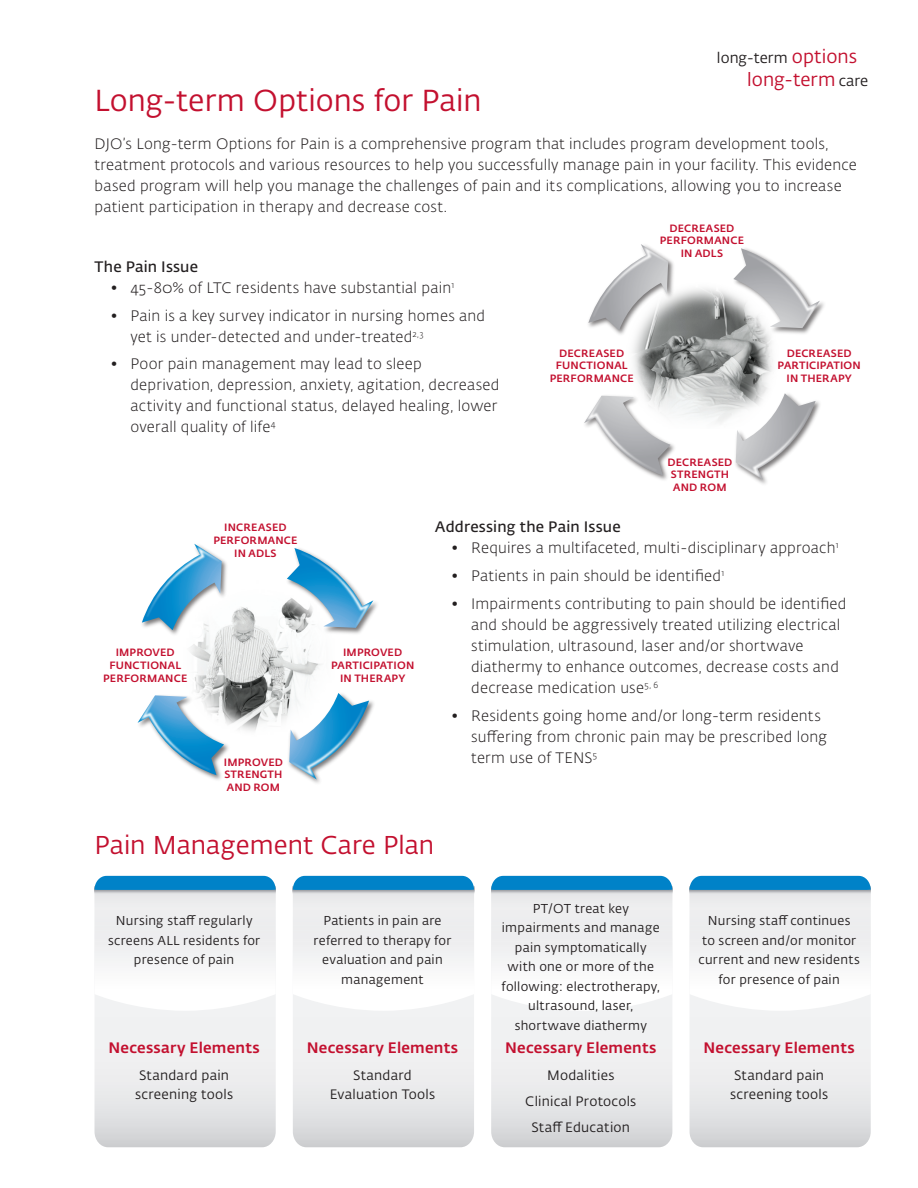
<style>
.page{position:relative;width:918px;height:1188px;background:#fff}
.page>*{position:absolute;margin:0;border:0;box-sizing:border-box;transform-origin:0 0}
.t1{font:30px "Fedra Sans Alt Pro";color:#c3102f}
.t2{font:25.5px "Fedra Sans Alt Pro";color:#c3102f}
.t3{font:18.6px "Fedra Sans Alt Pro";color:#c3102f}
.t4{font:300 15px/21px "Fedra Sans Alt Pro";letter-spacing:.015em;color:#231f20}
.t5{font:500 15px "Fedra Sans Alt Pro";letter-spacing:.02em;color:#c3102f}
.t6{font:600 15px "Fedra Sans Alt Pro";letter-spacing:.015em;color:#231f20}
.t7{font:14.85px "Fedra Sans Alt Pro";letter-spacing:.005em;color:#231f20}
.t8{font:13.5px/19.5px "Fedra Sans Alt Pro";letter-spacing:.02em;color:#231f20}
.t9{font:12.75px/19.5px "Fedra Sans Alt Pro";letter-spacing:.02em;color:#231f20;text-align:center}
.t10{font:500 10.5px/12.6px "Fedra Sans Alt Pro";letter-spacing:.015em;color:#c3102f;text-align:center}
.s1{font-size:18.6px;color:#c3102f}
.s2{font-size:14.85px;color:#231f20}
</style>
<div class="page">
<img style="left:633px;top:288px;width:140px;height:130px">
<img style="left:190px;top:607px;width:131px;height:124px">
<img style="left:584px;top:374px;width:96px;height:106px">
<img style="left:714px;top:384px;width:106px;height:100px">
<img style="left:724px;top:248px;width:100px;height:102px">
<img style="left:588px;top:244px;width:102px;height:96px">
<img style="left:137px;top:674px;width:97px;height:106px">
<img style="left:267px;top:683px;width:107px;height:100px">
<img style="left:277px;top:548px;width:100px;height:102px">
<img style="left:141px;top:543px;width:103px;height:97px">
<svg style="left:491px;top:1011px;width:181px;height:136px"></svg>
<svg style="left:491px;top:876px;width:181px;height:135px"></svg>
<svg style="left:293px;top:1011px;width:181px;height:136px"></svg>
<svg style="left:293px;top:876px;width:181px;height:135px"></svg>
<svg style="left:94px;top:1011px;width:182px;height:136px"></svg>
<svg style="left:94px;top:876px;width:182px;height:135px"></svg>
<svg style="left:690px;top:1011px;width:181px;height:136px"></svg>
<svg style="left:690px;top:876px;width:181px;height:135px"></svg>
<p class="t7" style="left:717px;top:48px;width:142px">long-term <span class="s1">options</span></p>
<p class="t3" style="left:747px;top:67px;width:123px">long-term <span class="s2">care</span></p>
<p class="t1" style="left:94px;top:79px;width:388px">Long-term Options for Pain</p>
<p class="t4" style="left:94px;top:133px;width:764px">DJO’s Long-term Options for Pain is a comprehensive program that includes program development tools, treatment protocols and various resources to help you successfully manage pain in your facility. This evidence based program will help you manage the challenges of pain and its complications, allowing you to increase patient participation in therapy and decrease cost.</p>
<p class="t6" style="left:94px;top:256px;width:105px">The Pain Issue</p>
<p class="t4" style="left:111px;top:277px;width:345px">• 45-80% of LTC residents have substantial pain<sup>1</sup></p>
<p class="t4" style="left:130px;top:305px;width:356px;text-indent:-20px">• Pain is a key survey indicator in nursing homes and yet is under-detected and under-treated<sup>2,3</sup></p>
<p class="t4" style="left:130px;top:353px;width:370px;text-indent:-20px">• Poor pain management may lead to sleep deprivation, depression, anxiety, agitation, decreased activity and functional status, delayed healing, lower overall quality of life<sup>4</sup></p>
<p class="t10" style="left:660px;top:221px;width:86px">DECREASED<br>PERFORMANCE<br>IN ADLS</p>
<p class="t10" style="left:550px;top:346px;width:86px">DECREASED<br>FUNCTIONAL<br>PERFORMANCE</p>
<p class="t10" style="left:668px;top:455px;width:66px">DECREASED<br>STRENGTH<br>AND ROM</p>
<p class="t10" style="left:778px;top:346px;width:85px">DECREASED<br>PARTICIPATION<br>IN THERAPY</p>
<p class="t10" style="left:103px;top:646px;width:86px">IMPROVED<br>FUNCTIONAL<br>PERFORMANCE</p>
<p class="t10" style="left:213px;top:521px;width:86px">INCREASED<br>PERFORMANCE<br>IN ADLS</p>
<p class="t6" style="left:435px;top:516px;width:187px">Addressing the Pain Issue</p>
<p class="t4" style="left:452px;top:537px;width:388px">• Requires a multifaceted, multi-disciplinary approach<sup>1</sup></p>
<p class="t4" style="left:452px;top:565px;width:274px">• Patients in pain should be identified<sup>1</sup></p>
<p class="t4" style="left:471px;top:593px;width:377px;text-indent:-20px">• Impairments contributing to pain should be identified and should be aggressively treated utilizing electrical stimulation, ultrasound, laser and/or shortwave diathermy to enhance outcomes, decrease costs and decrease medication use<sup>5,</sup> <sup>6</sup></p>
<p class="t4" style="left:471px;top:705px;width:357px;text-indent:-20px">• Residents going home and/or long-term residents suffering from chronic pain may be prescribed long term use of TENS<sup>5</sup></p>
<p class="t10" style="left:331px;top:646px;width:85px">IMPROVED<br>PARTICIPATION<br>IN THERAPY</p>
<p class="t10" style="left:224px;top:755px;width:61px;text-align:justify">IMPROVED STRENGTH AND ROM</p>
<p class="t2" style="left:94px;top:827px;width:341px">Pain Management Care Plan</p>
<p class="t9" style="left:108px;top:911px;width:154px">Nursing staff regularly screens ALL residents for presence of pain</p>
<p class="t5" style="left:108px;top:1037px;width:153px">Necessary Elements</p>
<p class="t8" style="left:135px;top:1065px;width:99px">Standard pain screening tools</p>
<p class="t9" style="left:314px;top:911px;width:139px">Patients in pain are referred to therapy for evaluation and pain management</p>
<p class="t5" style="left:307px;top:1037px;width:153px">Necessary Elements</p>
<p class="t8" style="left:330px;top:1065px;width:107px;text-align:center">Standard<br>Evaluation Tools</p>
<p class="t9" style="left:502px;top:898px;width:160px">PT/OT treat key impairments and manage pain symptomatically with one or more of the following: electrotherapy, ultrasound, laser, shortwave diathermy</p>
<p class="t5" style="left:505px;top:1037px;width:153px">Necessary Elements</p>
<p class="t8" style="left:547px;top:1065px;width:69px">Modalities</p>
<p class="t8" style="left:525px;top:1091px;width:112px">Clinical Protocols</p>
<p class="t8" style="left:532px;top:1117px;width:100px">Staff Education</p>
<p class="t9" style="left:699px;top:911px;width:163px">Nursing staff continues<br>to screen and/or monitor current and new residents for presence of pain</p>
<p class="t5" style="left:704px;top:1037px;width:153px">Necessary Elements</p>
<p class="t8" style="left:730px;top:1065px;width:99px">Standard pain screening tools</p>
</div>
